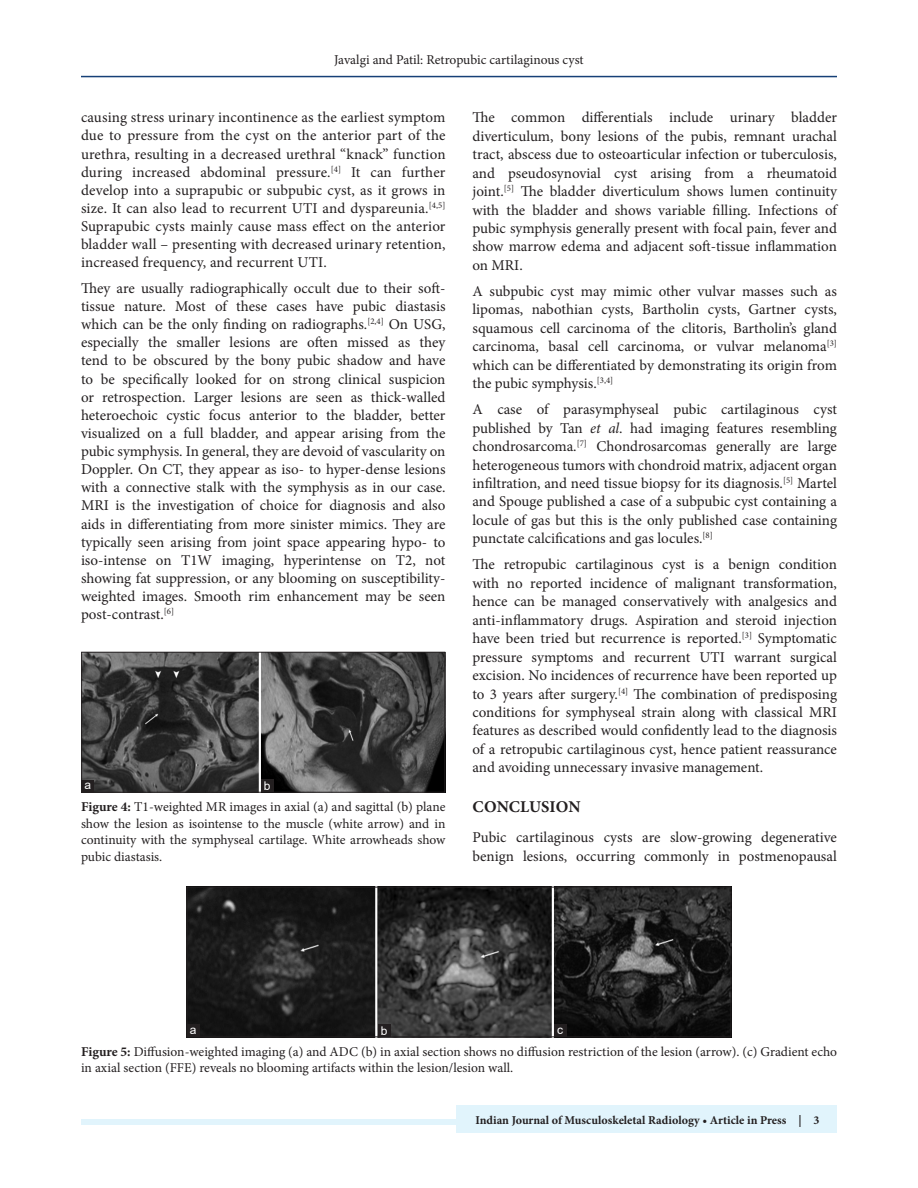
<style>
.page{position:relative;width:918px;height:1188px;background:#fff}
.page>*{position:absolute;margin:0;border:0;box-sizing:border-box;transform-origin:0 0}
.t1{font:700 16.5px "Minion Pro";color:#231f20}
.TX{font:15px/18.5px "Minion Pro";color:#231f20;text-align:justify}
.FGC{font:13.5px/16.5px "Minion Pro";color:#231f20;text-align:justify}
.JF{font:700 12px "Minion Pro";color:#231f20}
.LABEL{font:12px "Arial";color:#fff}
.s1{font-weight:700}
.s2{font-style:italic}
</style>
<div class="page">
<hr style="left:81px;top:76px;width:756px;height:1px;background:#164077">
<div style="left:81px;top:1119px;width:756px;height:6px;background:#e1f4fc"></div>
<div style="left:456px;top:1105px;width:381px;height:28px;background:#e1f4fc"></div>
<img style="left:83px;top:654px;width:360px;height:136px">
<div style="left:81px;top:652px;width:364px;height:140px;border:1px solid #231f20"></div>
<div style="left:82px;top:780px;width:12px;height:12px;background:#231f20"></div>
<div style="left:261px;top:779px;width:12px;height:13px;background:#231f20"></div>
<img style="left:189px;top:889px;width:540px;height:146px">
<div style="left:187px;top:887px;width:544px;height:150px;border:1px solid #231f20"></div>
<div style="left:187px;top:1024px;width:13px;height:13px;background:#231f20"></div>
<div style="left:378px;top:1024px;width:13px;height:13px;background:#231f20"></div>
<div style="left:554px;top:1024px;width:12px;height:13px;background:#231f20"></div>
<p class="FGC" style="left:334px;top:51px;width:251px">Javalgi and Patil: Retropubic cartilaginous cyst</p>
<p class="TX" style="left:81px;top:108px;width:366px">causing stress urinary incontinence as the earliest symptom due to pressure from the cyst on the anterior part of the urethra, resulting in a decreased urethral “knack” function during increased abdominal pressure.<sup>[4]</sup> It can further develop into a suprapubic or subpubic cyst, as it grows in size. It can also lead to recurrent UTI and dyspareunia.<sup>[4,5] </sup>Suprapubic cysts mainly cause mass effect on the anterior bladder wall – presenting with decreased urinary retention, increased frequency, and recurrent UTI.</p>
<p class="TX" style="left:81px;top:279px;width:366px">They are usually radiographically occult due to their soft&shy;tissue nature. Most of these cases have pubic diastasis which can be the only finding on radiographs.<sup>[2,4]</sup> On USG, especially the smaller lesions are often missed as they tend to be obscured by the bony pubic shadow and have to be specifically looked for on strong clinical suspicion or retrospection. Larger lesions are seen as thick-walled heteroechoic cystic focus anterior to the bladder, better visualized on a full bladder, and appear arising from the pubic symphysis. In general, they are devoid of vascularity on Doppler. On CT, they appear as iso- to hyper-dense lesions with a connective stalk with the symphysis as in our case.<br>MRI is the investigation of choice for diagnosis and also aids in differentiating from more sinister mimics. They are typically seen arising from joint space appearing hypo- to iso-intense on T1W imaging, hyperintense on T2, not showing fat suppression, or any blooming on susceptibility&shy;weighted images. Smooth rim enhancement may be seen post-contrast.<sup>[6]</sup></p>
<p class="LABEL" style="left:85px;top:777px;width:8px">a</p>
<p class="LABEL" style="left:264px;top:778px;width:8px">b</p>
<p class="FGC" style="left:81px;top:799px;width:366px"><span class="s1">Figure 4:</span> T1-weighted MR images in axial (a) and sagittal (b) plane show the lesion as isointense to the muscle (white arrow) and in continuity with the symphyseal cartilage. White arrowheads show pubic diastasis.</p>
<p class="TX" style="left:472px;top:108px;width:366px">The common differentials include urinary bladder diverticulum, bony lesions of the pubis, remnant urachal tract, abscess due to osteoarticular infection or tuberculosis, and pseudosynovial cyst arising from a rheumatoid joint.<sup>[5]</sup> The bladder diverticulum shows lumen continuity with the bladder and shows variable filling. Infections of pubic symphysis generally present with focal pain, fever and show marrow edema and adjacent soft-tissue inflammation on MRI.</p>
<p class="TX" style="left:472px;top:282px;width:366px">A subpubic cyst may mimic other vulvar masses such as lipomas, nabothian cysts, Bartholin cysts, Gartner cysts, squamous cell carcinoma of the clitoris, Bartholin’s gland carcinoma, basal cell carcinoma, or vulvar melanoma<sup>[3] </sup>which can be differentiated by demonstrating its origin from the pubic symphysis.<sup>[3,4]</sup></p>
<p class="TX" style="left:472px;top:400px;width:366px">A case of parasymphyseal pubic cartilaginous cyst published by Tan <span class="s2">et al</span>. had imaging features resembling chondrosarcoma.<sup>[7]</sup> Chondrosarcomas generally are large heterogeneous tumors with chondroid matrix, adjacent organ infiltration, and need tissue biopsy for its diagnosis.<sup>[5]</sup> Martel and Spouge published a case of a subpubic cyst containing a locule of gas but this is the only published case containing punctate calcifications and gas locules.<sup>[8]</sup></p>
<p class="TX" style="left:472px;top:555px;width:366px">The retropubic cartilaginous cyst is a benign condition with no reported incidence of malignant transformation, hence can be managed conservatively with analgesics and anti-inflammatory drugs. Aspiration and steroid injection have been tried but recurrence is reported.<sup>[3]</sup> Symptomatic pressure symptoms and recurrent UTI warrant surgical excision. No incidences of recurrence have been reported up to 3 years after surgery.<sup>[4]</sup> The combination of predisposing conditions for symphyseal strain along with classical MRI features as described would confidently lead to the diagnosis of a retropubic cartilaginous cyst, hence patient reassurance and avoiding unnecessary invasive management.</p>
<h1 class="t1" style="left:473px;top:795px;width:109px">CONCLUSION</h1>
<p class="TX" style="left:472px;top:828px;width:366px">Pubic cartilaginous cysts are slow-growing degenerative benign lesions, occurring commonly in postmenopausal</p>
<p class="LABEL" style="left:190px;top:1021px;width:8px">a</p>
<p class="LABEL" style="left:381px;top:1022px;width:8px">b</p>
<p class="LABEL" style="left:557px;top:1021px;width:7px">c</p>
<p class="FGC" style="left:81px;top:1043px;width:758px"><span class="s1">Figure 5:</span> Diffusion-weighted imaging (a) and ADC (b) in axial section shows no diffusion restriction of the lesion (arrow). (c) Gradient echo in axial section (FFE) reveals no blooming artifacts within the lesion/lesion wall.</p>
<p class="JF" style="left:476px;top:1112px;width:346px">Indian Journal of Musculoskeletal Radiology • Article in Press | 3</p>
</div>
